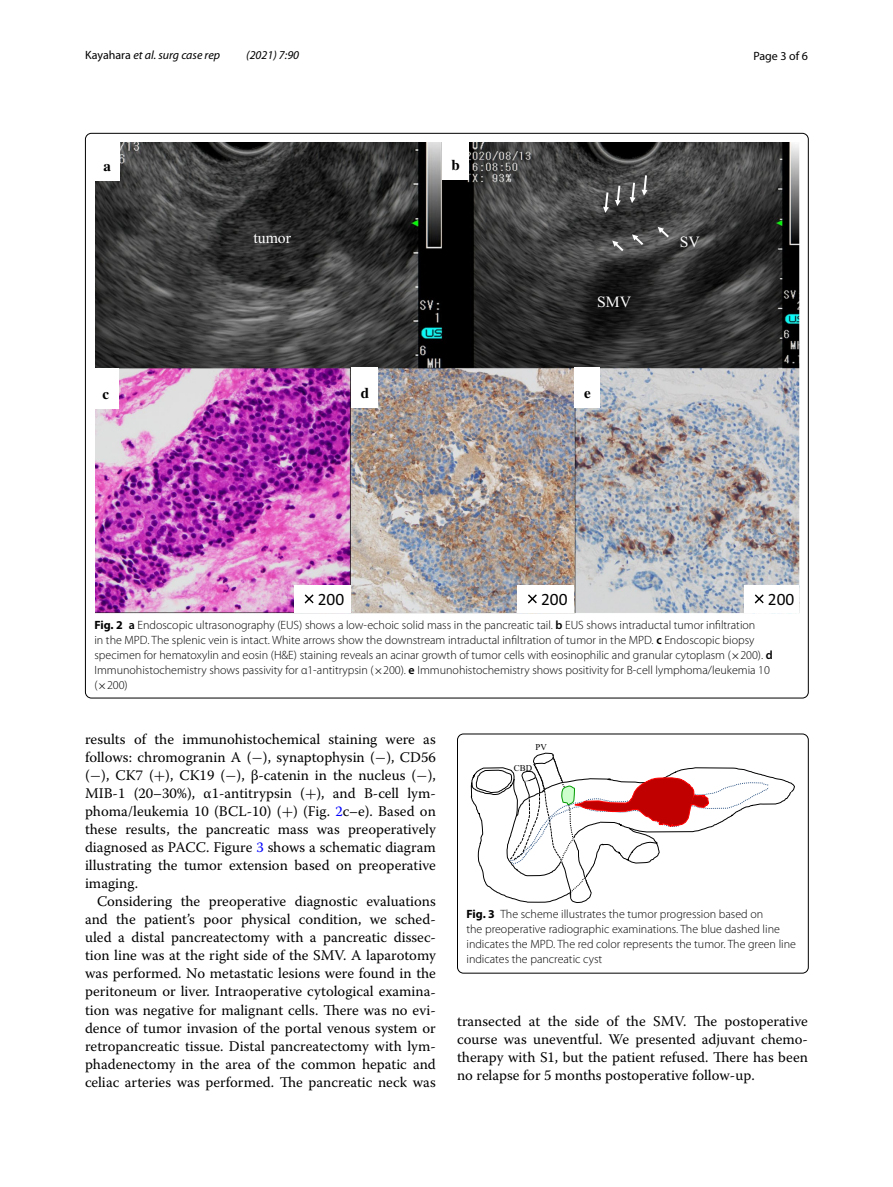
<style>
.page{position:relative;width:893px;height:1187px;background:#fff}
.page>*{position:absolute;margin:0;border:0;box-sizing:border-box;transform-origin:0 0}
.t1{font:17.4px "Calibri";color:#000}
.t2{font:15.6px "Times New Roman PSMT3";color:#fff}
.t3{font:700 15px "Times";color:#000}
.t4{font:14.7px/18px "Warnock Pro";color:#000;text-align:justify}
.t5{font:300 12px/15px "Myriad Pro";color:#000}
.t6{font:italic 12px "Myriad Pro";color:#000}
.t7{font:12px "Myriad Pro";color:#000}
.t8{font:8.85px "Times New Roman PSMT2";color:#000}
.s1{font-style:normal}
.s2{font-weight:700}
.s3{font-weight:600}
.s4{font-family:"MTSY";font-weight:400}
.s5{font-family:"MTSY"}
.s6{color:#00f}
</style>
<div class="page">
<img style="left:96px;top:142px;width:704px;height:471px">
<div style="left:94px;top:142px;width:25px;height:39px;background:#fff"></div>
<div style="left:442px;top:142px;width:27px;height:38px;background:#fff"></div>
<div style="left:94px;top:368px;width:24px;height:41px;background:#fff"></div>
<div style="left:574px;top:367px;width:25px;height:40px;background:#fff"></div>
<svg style="left:630px;top:181px;width:6px;height:22px"></svg>
<svg style="left:642px;top:173px;width:6px;height:23px"></svg>
<svg style="left:603px;top:183px;width:19px;height:30px"></svg>
<svg style="left:612px;top:240px;width:14px;height:13px"></svg>
<svg style="left:632px;top:234px;width:13px;height:13px"></svg>
<svg style="left:658px;top:227px;width:13px;height:12px"></svg>
<div style="left:351px;top:367px;width:27px;height:40px;background:#fff"></div>
<div style="left:294px;top:585px;width:57px;height:27px;background:#fff"></div>
<svg style="left:305px;top:594px;width:9px;height:9px"></svg>
<div style="left:517px;top:585px;width:57px;height:27px;background:#fff"></div>
<svg style="left:528px;top:594px;width:9px;height:9px"></svg>
<div style="left:744px;top:585px;width:55px;height:27px;background:#fff"></div>
<svg style="left:755px;top:594px;width:9px;height:9px"></svg>
<svg style="left:475px;top:752px;width:295px;height:150px"></svg>
<div style="left:457px;top:733px;width:351px;height:240px;border:1px solid #000;border-radius:6px"></div>
<p class="t6" style="left:85px;top:48px;width:137px"><span class="s1">Kayahara</span> et al. surg case rep</p>
<p class="t6" style="left:246px;top:48px;width:54px">(2021) 7:90</p>
<p class="t7" style="left:753px;top:48px;width:56px">Page 3 of 6</p>
<p class="t3" style="left:104px;top:157px;width:9px">a</p>
<p class="t3" style="left:452px;top:156px;width:10px">b</p>
<p class="t2" style="left:253px;top:228px;width:39px">tumor</p>
<p class="t2" style="left:680px;top:231px;width:22px">SV</p>
<p class="t2" style="left:597px;top:291px;width:35px">SMV</p>
<p class="t3" style="left:361px;top:383px;width:10px">d</p>
<p class="t3" style="left:103px;top:384px;width:8px">c</p>
<p class="t3" style="left:584px;top:383px;width:8px">e</p>
<p class="t1" style="left:318px;top:588px;width:28px">200</p>
<p class="t1" style="left:541px;top:588px;width:28px">200</p>
<p class="t1" style="left:768px;top:588px;width:28px">200</p>
<p class="t5" style="left:94px;top:617px;width:680px"><span class="s2">Fig. 2</span> <span class="s3">a</span> Endoscopic ultrasonography (EUS) shows a low-echoic solid mass in the pancreatic tail. <span class="s3">b</span> EUS shows intraductal tumor infiltration<br>in the MPD. The splenic vein is intact. White arrows show the downstream intraductal infiltration of tumor in the MPD. <span class="s3">c</span> Endoscopic biopsy specimen for hematoxylin and eosin (H&amp;E) staining reveals an acinar growth of tumor cells with eosinophilic and granular cytoplasm (<span class="s4">×</span>200). <span class="s3">d </span>Immunohistochemistry shows passivity for α1-antitrypsin (<span class="s4">×</span>200). <span class="s3">e</span> Immunohistochemistry shows positivity for B-cell lymphoma/leukemia 10 (<span class="s4">×</span>200)</p>
<p class="t4" style="left:85px;top:730px;width:352px">results of the immunohistochemical staining were as follows: chromogranin A (<span class="s5">−</span>), synaptophysin (<span class="s5">−</span>), CD56 (<span class="s5">−</span>), CK7 (<span class="s5">+</span>), CK19 (<span class="s5">−</span>), β-catenin in the nucleus (<span class="s5">−</span>), MIB-1 (20–30%), α1-antitrypsin (<span class="s5">+</span>), and B-cell lym&shy;phoma/leukemia 10 (BCL-10) (<span class="s5">+</span>) (Fig. <span class="s6">2</span>c–e). Based on these results, the pancreatic mass was preoperatively diagnosed as PACC. Figure <span class="s6">3</span> shows a schematic diagram illustrating the tumor extension based on preoperative imaging.</p>
<p class="t4" style="left:85px;top:892px;width:352px;text-indent:12px">Considering the preoperative diagnostic evaluations and the patient’s poor physical condition, we sched&shy;uled a distal pancreatectomy with a pancreatic dissec&shy;tion line was at the right side of the SMV. A laparotomy was performed. No metastatic lesions were found in the peritoneum or liver. Intraoperative cytological examina&shy;tion was negative for malignant cells. There was no evi&shy;dence of tumor invasion of the portal venous system or retropancreatic tissue. Distal pancreatectomy with lym&shy;phadenectomy in the area of the common hepatic and celiac arteries was performed. The pancreatic neck was</p>
<p class="t8" style="left:536px;top:741px;width:13px">PV</p>
<p class="t8" style="left:514px;top:761px;width:20px">CBD</p>
<p class="t5" style="left:466px;top:906px;width:331px"><span class="s2">Fig. 3</span> The scheme illustrates the tumor progression based on<br>the preoperative radiographic examinations. The blue dashed line indicates the MPD. The red color represents the tumor. The green line indicates the pancreatic cyst</p>
<p class="t4" style="left:457px;top:1011px;width:352px">transected at the side of the SMV. The postoperative course was uneventful. We presented adjuvant chemo&shy;therapy with S1, but the patient refused. There has been no relapse for 5 months postoperative follow-up.</p>
</div>
